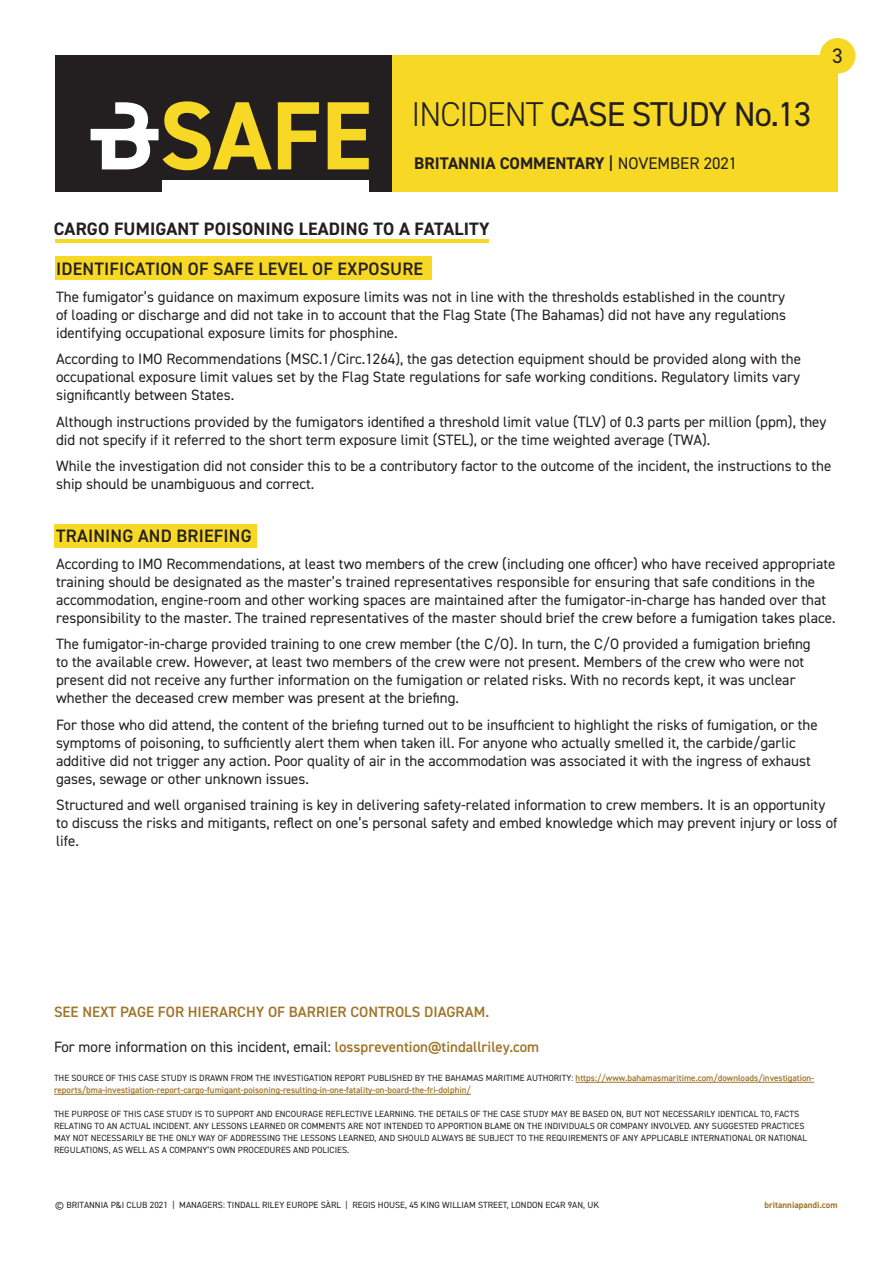
<style>
.page{position:relative;width:893px;height:1263px;background:#fff}
.page>*{position:absolute;margin:0;border:0;box-sizing:border-box;transform-origin:0 0}
.t1{font:34.5px "DIN2014";letter-spacing:-.03em;color:#231f20}
.t2{font:21px "DIN2014";color:#231f20}
.Yellow_highlight_Tit{font:600 18px "DIN2014";letter-spacing:.01em;color:#231f20}
.t3{font:700 18px "DIN2014";letter-spacing:.01em;color:#231f20}
.t4{font:700 16.8px "DIN2014";color:#231f20}
.Main_copy{font:15px/18px "DIN2014";color:#231f20}
.t5{font:600 15px "DIN2014";color:#a0752a}
.t6{font:9px/12px "DIN2014";color:#231f20}
.t7{font:600 9px/12px "DIN2014";color:#a0752a}
.t8{font:700 9px "DIN2014";color:#a0752a}
.s1{font-weight:300}
.s2{font-weight:600}
.s3{font-weight:400}
.s4{font-weight:600;color:#a0752a}
.s5{font-weight:400;color:#231f20}
</style>
<div class="page">
<div style="left:54px;top:525px;width:203px;height:23px;background:#f7d824"></div>
<div style="left:55px;top:256px;width:377px;height:24px;background:#f7d824"></div>
<hr style="left:576px;top:1082px;width:238px;height:1px;background:#a0752a">
<hr style="left:54px;top:1094px;width:417px;height:1px;background:#a0752a">
<div style="left:55px;top:55px;width:337px;height:137px;background:#231f20"></div>
<div style="left:392px;top:55px;width:446px;height:137px;background:#f7d824"></div>
<svg style="left:91px;top:101px;width:278px;height:69px"></svg>
<div style="left:162px;top:181px;width:207px;height:14px;background:#fff"></div>
<div style="left:820px;top:38px;width:35px;height:36px;background:#f7d824;border-radius:50%"></div>
<hr style="left:55px;top:239px;width:434px;height:4px;background:#f7d824">
<p class="t1" style="left:412px;top:93px;width:401px"><span class="s1">INCIDENT</span> CASE STUDY No.13</p>
<p class="t4" style="left:414px;top:152px;width:325px">BRITANNIA COMMENTARY <span class="s2">|</span> <span class="s3">NOVEMBER 2021</span></p>
<p class="t2" style="left:832px;top:43px;width:12px">3</p>
<p class="t3" style="left:54px;top:216px;width:437px">CARGO FUMIGANT POISONING LEADING TO A FATALITY</p>
<p class="Yellow_highlight_Tit" style="left:56px;top:257px;width:368px">IDENTIFICATION OF SAFE LEVEL OF EXPOSURE</p>
<p class="Main_copy" style="left:56px;top:287px;width:731px;text-align:justify">The fumigator’s guidance on maximum exposure limits was not in line with the thresholds established in the country of loading or discharge and did not take in to account that the Flag State (The Bahamas) did not have any regulations identifying occupational exposure limits for phosphine.</p>
<p class="Main_copy" style="left:56px;top:350px;width:746px;text-align:justify">According to IMO Recommendations (MSC.1/Circ.1264), the gas detection equipment should be provided along with the occupational exposure limit values set by the Flag State regulations for safe working conditions. Regulatory limits vary significantly between States.</p>
<p class="Main_copy" style="left:56px;top:412px;width:772px">Although instructions provided by the fumigators identified a threshold limit value (TLV) of 0.3 parts per million (ppm), they did not specify if it referred to the short term exposure limit (STEL), or the time weighted average (TWA).</p>
<p class="Main_copy" style="left:56px;top:457px;width:777px">While the investigation did not consider this to be a contributory factor to the outcome of the incident, the instructions to the ship should be unambiguous and correct.</p>
<p class="Yellow_highlight_Tit" style="left:56px;top:524px;width:197px">TRAINING AND BRIEFING</p>
<p class="Main_copy" style="left:56px;top:554px;width:781px">According to IMO Recommendations, at least two members of the crew (including one officer) who have received appropriate training should be designated as the master’s trained representatives responsible for ensuring that safe conditions in the accommodation, engine-room and other working spaces are maintained after the fumigator-in-charge has handed over that responsibility to the master. The trained representatives of the master should brief the crew before a fumigation takes place.</p>
<p class="Main_copy" style="left:56px;top:635px;width:756px">The fumigator-in-charge provided training to one crew member (the C/O). In turn, the C/O provided a fumigation briefing to the available crew. However, at least two members of the crew were not present. Members of the crew who were not present did not receive any further information on the fumigation or related risks. With no records kept, it was unclear whether the deceased crew member was present at the briefing.</p>
<p class="Main_copy" style="left:56px;top:715px;width:763px">For those who did attend, the content of the briefing turned out to be insufficient to highlight the risks of fumigation, or the symptoms of poisoning, to sufficiently alert them when taken ill. For anyone who actually smelled it, the carbide/garlic additive did not trigger any action. Poor quality of air in the accommodation was associated it with the ingress of exhaust gases, sewage or other unknown issues.</p>
<p class="Main_copy" style="left:56px;top:796px;width:783px">Structured and well organised training is key in delivering safety-related information to crew members. It is an opportunity to discuss the risks and mitigants, reflect on one’s personal safety and embed knowledge which may prevent injury or loss of life.</p>
<p class="t5" style="left:54px;top:1002px;width:437px">SEE NEXT PAGE FOR HIERARCHY OF BARRIER CONTROLS DIAGRAM.</p>
<p class="Main_copy" style="left:54px;top:1038px;width:487px">For more information on this incident, email: <span class="s4">lossprevention@tindallriley.com</span></p>
<p class="t7" style="left:54px;top:1072px;width:762px"><span class="s5">THE SOURCE OF THIS CASE STUDY IS DRAWN FROM THE INVESTIGATION REPORT PUBLISHED BY THE BAHAMAS MARITIME AUTHORITY:</span> https://www.bahamasmaritime.com/downloads/investigation&shy;reports/bma-investigation-report-cargo-fumigant-poisoning-resulting-in-one-fatality-on-board-the-fri-dolphin/</p>
<p class="t6" style="left:54px;top:1108px;width:754px">THE PURPOSE OF THIS CASE STUDY IS TO SUPPORT AND ENCOURAGE REFLECTIVE LEARNING. THE DETAILS OF THE CASE STUDY MAY BE BASED ON, BUT NOT NECESSARILY IDENTICAL TO, FACTS RELATING TO AN ACTUAL INCIDENT. ANY LESSONS LEARNED OR COMMENTS ARE NOT INTENDED TO APPORTION BLAME ON THE INDIVIDUALS OR COMPANY INVOLVED. ANY SUGGESTED PRACTICES MAY NOT NECESSARILY BE THE ONLY WAY OF ADDRESSING THE LESSONS LEARNED, AND SHOULD ALWAYS BE SUBJECT TO THE REQUIREMENTS OF ANY APPLICABLE INTERNATIONAL OR NATIONAL REGULATIONS, AS WELL AS A COMPANY’S OWN PROCEDURES AND POLICIES.</p>
<p class="t6" style="left:55px;top:1199px;width:545px">© BRITANNIA P&amp;I CLUB 2021 | MANAGERS: TINDALL RILEY EUROPE SÀRL | REGIS HOUSE, 45 KING WILLIAM STREET, LONDON EC4R 9AN, UK</p>
<p class="t8" style="left:765px;top:1199px;width:74px">britanniapandi.com</p>
</div>
